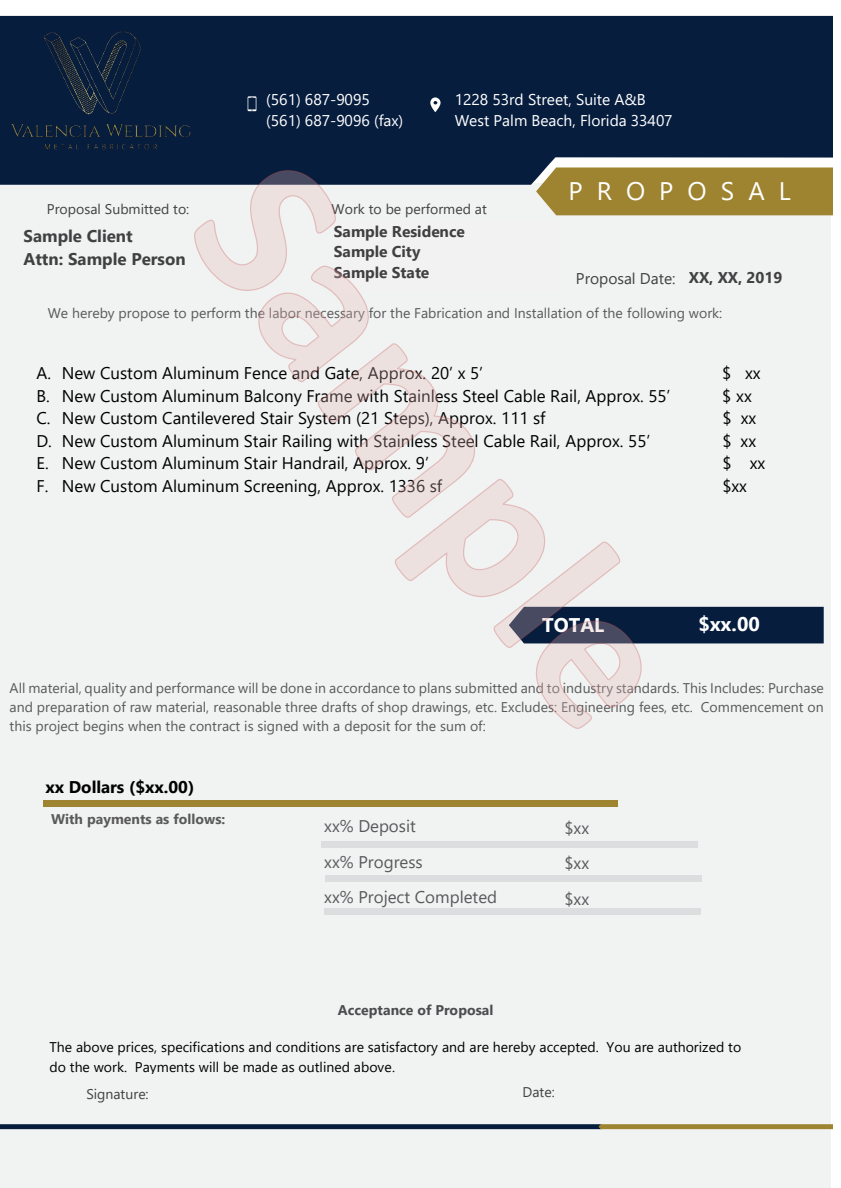
<style>
.page{position:relative;width:841px;height:1188px;background:#fff}
.page>*{position:absolute;margin:0;border:0;box-sizing:border-box;transform-origin:0 0}
.t1{font:25.35px "Segoe UI";letter-spacing:.555em;color:#fff}
.t2{font:700 19.8px "Segoe UI";color:#fff}
.t3{font:16.95px "Segoe UI";color:#000}
.t4{font:16.95px/35.5px "Segoe UI";color:#58595b;text-align:justify}
.t5{font:700 16.95px "Segoe UI";color:#000}
.t6{font:700 16.95px "Segoe UI";color:#404040}
.t7{font:700 16.95px "Segoe UI";color:#414042}
.t8{font:15.6px/21px "Segoe UI";color:#fff}
.t9{font:700 15.6px/20.9px "Segoe UI";color:#404040}
.t10{font:15.6px "Segoe UI";color:#414042}
.t11{font:14.1px/18.8px "Segoe UI";color:#595959;text-align:justify}
.t12{font:14.1px/20.1px "Segoe UI";color:#000}
.t13{font:14.1px "Segoe UI";color:#414042}
.t14{font:700 14.1px "Segoe UI";color:#595959}
.t15{font:700 14.1px "Segoe UI";color:#4d4d4f}
.s1{font-weight:700}
</style>
<div class="page">
<div style="left:0;top:184px;width:830px;height:1004px;background:#f1f2f2"></div>
<svg style="left:0;top:1124px;width:832px;height:5px;background:#394141"></svg>
<img style="left:43px;top:15px;width:789px;height:924px">
<svg style="left:193px;top:169px;width:449px;height:561px"></svg>
<img style="left:0;top:15px;width:239px;height:218px">
<p class="t13" style="left:47px;top:195px;width:144px">Proposal Submitted to:</p>
<p class="t7" style="left:24px;top:220px;width:111px">Sample Client</p>
<p class="t6" style="left:24px;top:243px;width:163px">Attn: Sample Person</p>
<p class="t8" style="left:266px;top:87px;width:138px">(561) 687-9095 (561) 687-9096 (fax)</p>
<p class="t8" style="left:454px;top:87px;width:219px">1228 53rd Street, Suite A&amp;B<br>West Palm Beach, Florida 33407</p>
<h1 class="t1" style="left:568px;top:167px;width:224px">PROPOSAL</h1>
<p class="t13" style="left:331px;top:195px;width:157px">Work to be performed at</p>
<p class="t9" style="left:333px;top:219px;width:133px">Sample Residence<br>Sample City<br>Sample State</p>
<p class="t10" style="left:575px;top:264px;width:208px">Proposal Date: <span class="s1">XX, XX, 2019</span></p>
<p class="t11" style="left:48px;top:303px;width:675px">We hereby propose to perform the labor necessary for the Fabrication and Installation of the following work:</p>
<p class="t3" style="left:36px;top:357px;width:448px">A. New Custom Aluminum Fence and Gate, Approx. 20’ x 5’</p>
<p class="t3" style="left:722px;top:357px;width:40px">$ xx</p>
<p class="t3" style="left:36px;top:380px;width:635px">B. New Custom Aluminum Balcony Frame with Stainless Steel Cable Rail, Approx. 55’</p>
<p class="t3" style="left:722px;top:380px;width:31px">$ xx</p>
<p class="t3" style="left:36px;top:402px;width:510px">C. New Custom Cantilevered Stair System (21 Steps), Approx. 111 sf</p>
<p class="t3" style="left:722px;top:402px;width:35px">$ xx</p>
<p class="t3" style="left:36px;top:425px;width:615px">D. New Custom Aluminum Stair Railing with Stainless Steel Cable Rail, Approx. 55’</p>
<p class="t3" style="left:722px;top:425px;width:35px">$ xx</p>
<p class="t3" style="left:36px;top:447px;width:394px">E. New Custom Aluminum Stair Handrail, Approx. 9’</p>
<p class="t3" style="left:722px;top:447px;width:44px">$ xx</p>
<p class="t3" style="left:36px;top:470px;width:407px">F. New Custom Aluminum Screening, Approx. 1336 sf</p>
<p class="t3" style="left:722px;top:470px;width:26px">$xx</p>
<h2 class="t2" style="left:541px;top:606px;width:64px">TOTAL</h2>
<h2 class="t2" style="left:698px;top:606px;width:63px">$xx.00</h2>
<p class="t11" style="left:10px;top:678px;width:815px">All material, quality and performance will be done in accordance to plans submitted and to industry standards. This Includes: Purchase and preparation of raw material, reasonable three drafts of shop drawings, etc. Excludes: Engineering fees, etc. Commencement on this project begins when the contract is signed with a deposit for the sum of:</p>
<p class="t5" style="left:45px;top:771px;width:150px">xx Dollars ($xx.00)</p>
<p class="t14" style="left:51px;top:806px;width:175px">With payments as follows:</p>
<p class="t4" style="left:324px;top:807px;width:174px;text-align:left">xx% Deposit<br>xx% Progress<br>xx% Project Completed</p>
<p class="t15" style="left:337px;top:996px;width:157px">Acceptance of Proposal</p>
<p class="t4" style="left:564px;top:809px;width:26px">$xx $xx $xx</p>
<p class="t12" style="left:49px;top:1036px;width:693px">The above prices, specifications and conditions are satisfactory and are hereby accepted. You are authorized to do the work. Payments will be made as outlined above.</p>
<p class="t13" style="left:86px;top:1081px;width:64px">Signature:</p>
<p class="t13" style="left:522px;top:1079px;width:34px">Date:</p>
</div>
